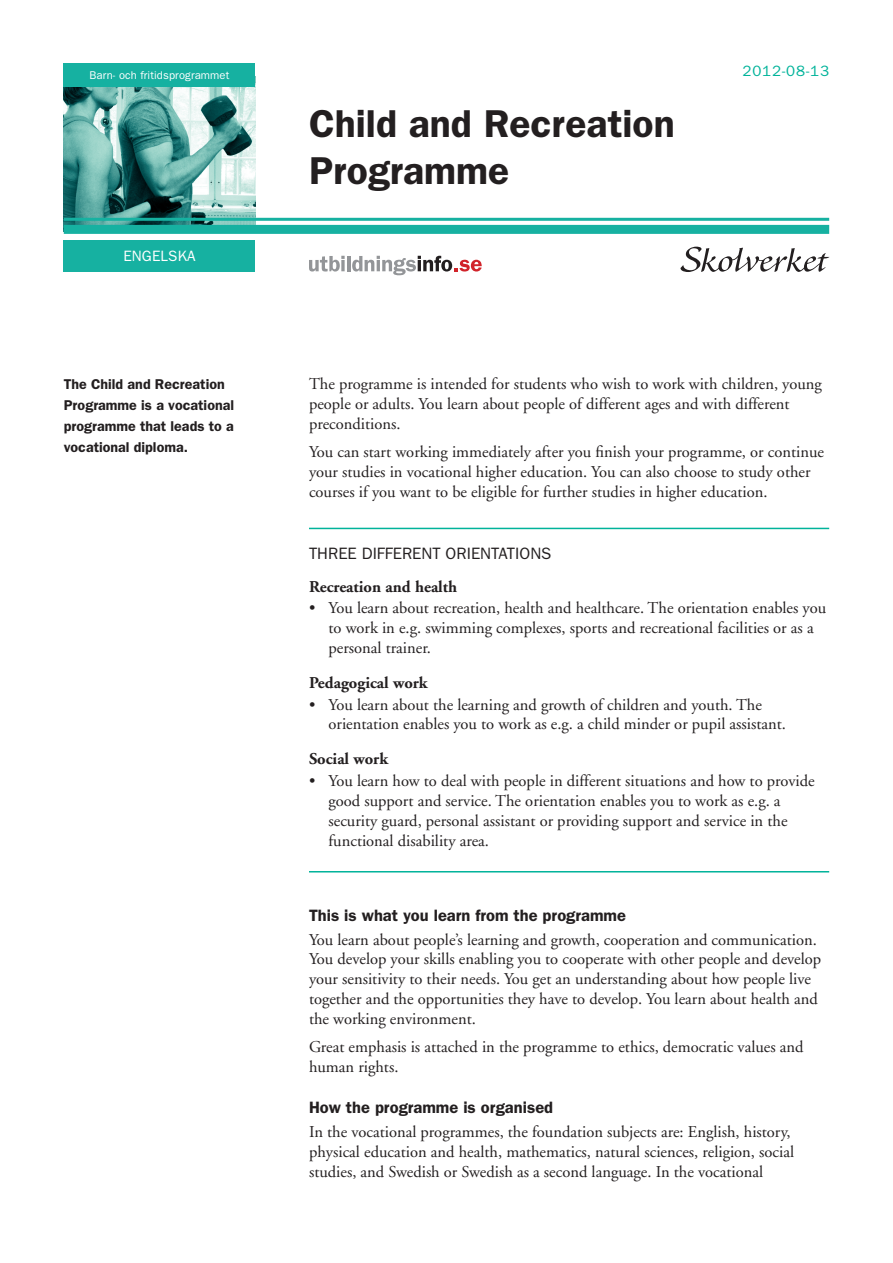
<style>
.page{position:relative;width:893px;height:1263px;background:#fff}
.page>*{position:absolute;margin:0;border:0;box-sizing:border-box;transform-origin:0 0}
.Huvudrubrik{font:600 39px/46.8px "Franklin Gothic";color:#231f20}
.Ny_bröd{font:16.5px/19.8px "Adobe Garamond";color:#231f20}
.Ny_bröd_indrag{font:16.5px/19.8px "Adobe Garamond";color:#231f20}
.Stycke_streck_under{font:16.5px/19.8px "Adobe Garamond";color:#231f20}
.Underrubrik_1{font:600 16.5px "Franklin Gothic";color:#231f20}
.Rubrik_indrag{font:700 16.5px "Adobe Garamond";color:#231f20}
.Rubrik_streck_över{font:16.5px "Franklin Gothic";color:#231f20}
.Datum{font:15px "Franklin Gothic";letter-spacing:.06em;color:#00b39a}
.Språk{font:15px "Franklin Gothic";letter-spacing:.01em;color:#fff}
.Ingress{font:600 14.25px/21px "Franklin Gothic";color:#231f20}
.Program{font:11.25px "Franklin Gothic";letter-spacing:.01em;color:#fff}
</style>
<div class="page">
<img style="left:64px;top:87px;width:191px;height:138px">
<div style="left:64px;top:225px;width:765px;height:9px;background:#16b1a1"></div>
<div style="left:64px;top:240px;width:191px;height:32px;background:#16b1a1"></div>
<hr style="left:64px;top:218px;width:765px;height:3px;background:#16b1a1">
<svg style="left:309px;top:256px;width:36px;height:15px"></svg>
<svg style="left:341px;top:260px;width:4px;height:11px"></svg>
<hr style="left:347px;top:256px;width:3px;height:15px;background:#939598">
<svg style="left:352px;top:256px;width:130px;height:19px"></svg>
<svg style="left:680px;top:247px;width:149px;height:25px"></svg>
<div style="left:64px;top:64px;width:191px;height:23px;background:#16b1a1"></div>
<hr style="left:309px;top:528px;width:520px;height:1px;background:#00b39a">
<hr style="left:309px;top:871px;width:520px;height:1px;background:#00b39a">
<p class="Program" style="left:89px;top:69px;width:141px">Barn- och fritidsprogrammet</p>
<p class="Språk" style="left:123px;top:247px;width:74px">ENGELSKA</p>
<p class="Ingress" style="left:64px;top:373px;width:172px">The Child and Recreation<br>Programme is a vocational programme that leads to a vocational diploma.</p>
<p class="Huvudrubrik" style="left:309px;top:99px;width:367px">Child and Recreation<br>Programme</p>
<p class="Datum" style="left:742px;top:62px;width:88px">2012-08-13</p>
<p class="Ny_bröd" style="left:309px;top:374px;width:514px">The programme is intended for students who wish to work with children, young people or adults. You learn about people of different ages and with different preconditions.</p>
<p class="Ny_bröd" style="left:309px;top:442px;width:517px">You can start working immediately after you finish your programme, or continue your studies in vocational higher education. You can also choose to study other courses if you want to be eligible for further studies in higher education.</p>
<p class="Rubrik_streck_över" style="left:309px;top:544px;width:244px">THREE DIFFERENT ORIENTATIONS</p>
<p class="Rubrik_indrag" style="left:309px;top:577px;width:150px">Recreation and health</p>
<p class="Ny_bröd_indrag" style="left:328px;top:599px;width:499px;text-indent:-20px">• You learn about recreation, health and healthcare. The orientation enables you to work in e.g. swimming complexes, sports and recreational facilities or as a personal trainer.</p>
<p class="Rubrik_indrag" style="left:309px;top:673px;width:120px">Pedagogical work</p>
<p class="Ny_bröd_indrag" style="left:328px;top:695px;width:459px;text-indent:-20px">• You learn about the learning and growth of children and youth. The orientation enables you to work as e.g. a child minder or pupil assistant.</p>
<p class="Rubrik_indrag" style="left:309px;top:750px;width:81px">Social work</p>
<p class="Stycke_streck_under" style="left:328px;top:771px;width:488px;text-indent:-20px">• You learn how to deal with people in different situations and how to provide good support and service. The orientation enables you to work as e.g. a security guard, personal assistant or providing support and service in the functional disability area.</p>
<p class="Underrubrik_1" style="left:309px;top:905px;width:319px">This is what you learn from the programme</p>
<p class="Ny_bröd" style="left:309px;top:930px;width:514px">You learn about people’s learning and growth, cooperation and communication.<br>You develop your skills enabling you to cooperate with other people and develop your sensitivity to their needs. You get an understanding about how people live together and the opportunities they have to develop. You learn about health and the working environment.</p>
<p class="Ny_bröd" style="left:309px;top:1037px;width:496px">Great emphasis is attached in the programme to ethics, democratic values and human rights.</p>
<p class="Underrubrik_1" style="left:309px;top:1097px;width:246px">How the programme is organised</p>
<p class="Ny_bröd" style="left:309px;top:1122px;width:487px">In the vocational programmes, the foundation subjects are: English, history, physical education and health, mathematics, natural sciences, religion, social studies, and Swedish or Swedish as a second language. In the vocational</p>
</div>
